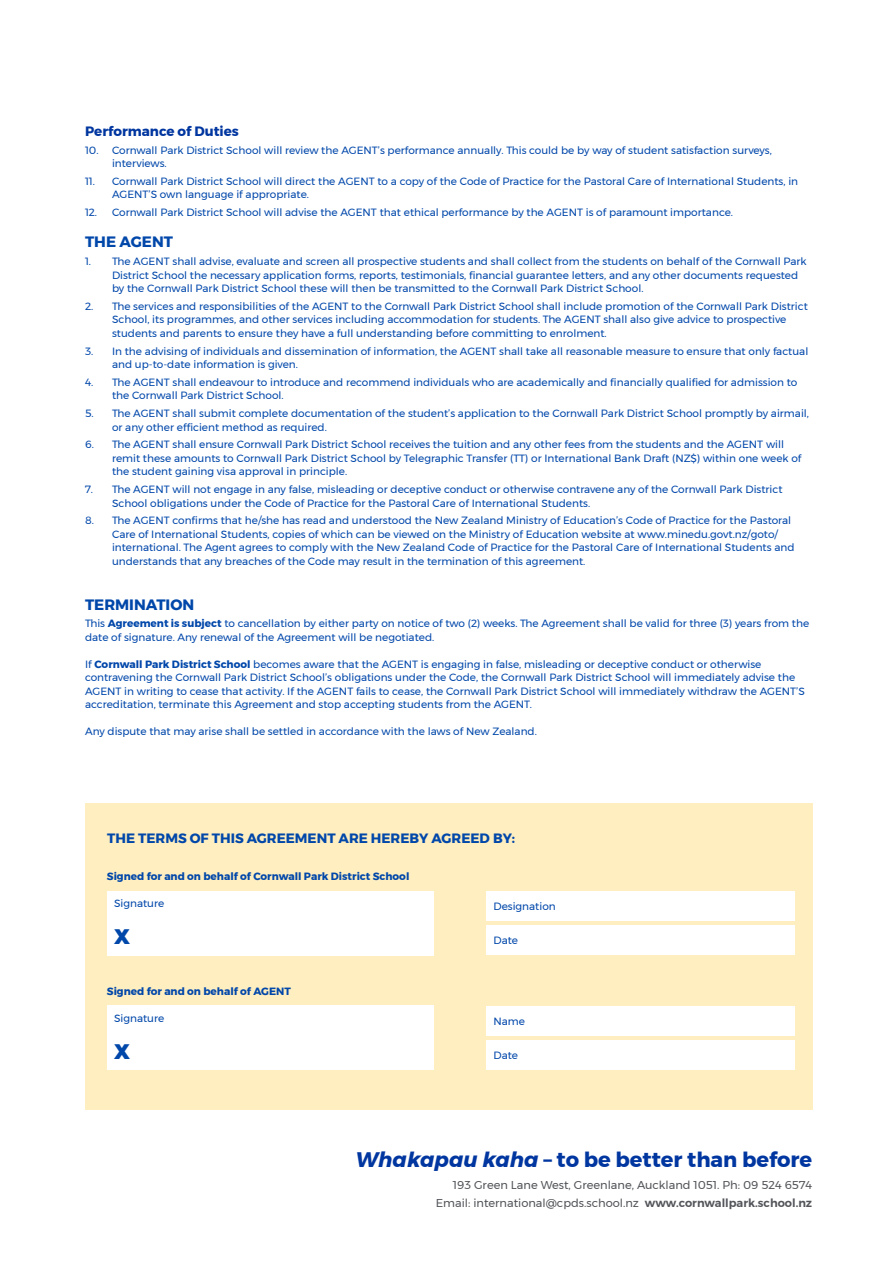
<style>
.page{position:relative;width:893px;height:1263px;background:#fff}
.page>*{position:absolute;margin:0;border:0;box-sizing:border-box;transform-origin:0 0}
.t1{font:700 21px "Montserrat";color:#0036a0}
.t2{font:800 21px "Montserrat";color:#0047aa}
.t3{font:700 15px "Montserrat";color:#0047aa}
.t4{font:700 13.5px "Montserrat";color:#0047aa}
.t5{font:700 13.5px "Montserrat";color:#0036a0}
.t6{font:11.4px/18px "Montserrat";color:#54555a;text-align:right}
.t7{font:10.5px/13.5px "Montserrat";color:#0047aa}
.t8{font:700 10.5px "Montserrat";color:#0047aa}
.s1{font-weight:700}
.s2{font-style:italic}
.s3{font-weight:600}
</style>
<div class="page">
<div style="left:85px;top:804px;width:728px;height:306px;background:#ffeebf"></div>
<div style="left:486px;top:925px;width:308px;height:30px;background:#fff"></div>
<div style="left:486px;top:891px;width:308px;height:30px;background:#fff"></div>
<div style="left:107px;top:891px;width:327px;height:64px;background:#fff"></div>
<div style="left:486px;top:1040px;width:308px;height:30px;background:#fff"></div>
<div style="left:486px;top:1006px;width:308px;height:30px;background:#fff"></div>
<div style="left:107px;top:1006px;width:327px;height:64px;background:#fff"></div>
<p class="t5" style="left:85px;top:120px;width:155px">Performance of Duties</p>
<p class="t7" style="left:112px;top:143px;width:661px;text-indent:-27px">10. Cornwall Park District School will review the AGENT’s performance annually. This could be by way of student satisfaction surveys, interviews.</p>
<p class="t7" style="left:112px;top:174px;width:688px;text-indent:-27px">11. Cornwall Park District School will direct the AGENT to a copy of the Code of Practice for the Pastoral Care of International Students, in<br>AGENT’S own language if appropriate.</p>
<p class="t7" style="left:85px;top:205px;width:649px">12. Cornwall Park District School will advise the AGENT that ethical performance by the AGENT is of paramount importance.</p>
<h2 class="t3" style="left:85px;top:230px;width:90px">THE AGENT</h2>
<p class="t7" style="left:112px;top:254px;width:696px;text-indent:-27px">1. The AGENT shall advise, evaluate and screen all prospective students and shall collect from the students on behalf of the Cornwall Park<br>District School the necessary application forms, reports, testimonials, financial guarantee letters, and any other documents requested by the Cornwall Park District School these will then be transmitted to the Cornwall Park District School.</p>
<p class="t7" style="left:112px;top:299px;width:697px;text-indent:-27px">2. The services and responsibilities of the AGENT to the Cornwall Park District School shall include promotion of the Cornwall Park District<br>School, its programmes, and other services including accommodation for students. The AGENT shall also give advice to prospective students and parents to ensure they have a full understanding before committing to enrolment.</p>
<p class="t7" style="left:112px;top:344px;width:698px;text-indent:-27px">3. In the advising of individuals and dissemination of information, the AGENT shall take all reasonable measure to ensure that only factual and up-to-date information is given.</p>
<p class="t7" style="left:112px;top:375px;width:687px;text-indent:-27px">4. The AGENT shall endeavour to introduce and recommend individuals who are academically and financially qualified for admission to the Cornwall Park District School.</p>
<p class="t7" style="left:112px;top:406px;width:698px;text-indent:-27px">5. The AGENT shall submit complete documentation of the student’s application to the Cornwall Park District School promptly by airmail, or any other efficient method as required.</p>
<p class="t7" style="left:112px;top:438px;width:691px;text-indent:-27px">6. The AGENT shall ensure Cornwall Park District School receives the tuition and any other fees from the students and the AGENT will remit these amounts to Cornwall Park District School by Telegraphic Transfer (TT) or International Bank Draft (NZ$) within one week of the student gaining visa approval in principle.</p>
<p class="t7" style="left:112px;top:482px;width:672px;text-indent:-27px">7. The AGENT will not engage in any false, misleading or deceptive conduct or otherwise contravene any of the Cornwall Park District<br>School obligations under the Code of Practice for the Pastoral Care of International Students.</p>
<p class="t7" style="left:112px;top:514px;width:684px;text-indent:-27px">8. The AGENT confirms that he/she has read and understood the New Zealand Ministry of Education’s Code of Practice for the Pastoral Care of International Students, copies of which can be viewed on the Ministry of Education website at www.minedu.govt.nz/goto/ international. The Agent agrees to comply with the New Zealand Code of Practice for the Pastoral Care of International Students and understands that any breaches of the Code may result in the termination of this agreement.</p>
<h2 class="t3" style="left:85px;top:592px;width:111px">TERMINATION</h2>
<p class="t7" style="left:85px;top:617px;width:726px">This <span class="s1">Agreement is subject</span> to cancellation by either party on notice of two (2) weeks. The Agreement shall be valid for three (3) years from the date of signature. Any renewal of the Agreement will be negotiated.</p>
<p class="t7" style="left:85px;top:657px;width:721px">If <span class="s1">Cornwall Park District School</span> becomes aware that the AGENT is engaging in false, misleading or deceptive conduct or otherwise contravening the Cornwall Park District School’s obligations under the Code, the Cornwall Park District School will immediately advise the AGENT in writing to cease that activity. If the AGENT fails to cease, the Cornwall Park District School will immediately withdraw the AGENT’S accreditation, terminate this Agreement and stop accepting students from the AGENT.</p>
<p class="t7" style="left:85px;top:725px;width:453px">Any dispute that may arise shall be settled in accordance with the laws of New Zealand.</p>
<p class="t4" style="left:107px;top:828px;width:409px">THE TERMS OF THIS AGREEMENT ARE HEREBY AGREED BY:</p>
<p class="t8" style="left:107px;top:868px;width:304px">Signed for and on behalf of Cornwall Park District School</p>
<p class="t7" style="left:114px;top:897px;width:52px">Signature</p>
<h1 class="t2" style="left:114px;top:919px;width:17px">X</h1>
<p class="t8" style="left:107px;top:982px;width:185px">Signed for and on behalf of AGENT</p>
<p class="t7" style="left:114px;top:1012px;width:52px">Signature</p>
<h1 class="t2" style="left:114px;top:1034px;width:17px">X</h1>
<p class="t7" style="left:493px;top:899px;width:64px">Designation</p>
<p class="t7" style="left:493px;top:934px;width:26px">Date</p>
<p class="t7" style="left:493px;top:1014px;width:33px">Name</p>
<p class="t7" style="left:493px;top:1049px;width:26px">Date</p>
<h1 class="t1" style="left:356px;top:1143px;width:458px"><span class="s2">Whakapau kaha</span> – to be better than before</h1>
<p class="t6" style="left:436px;top:1176px;width:378px">193 Green Lane West, Greenlane, Auckland 1051. Ph: 09 524 6574<br>Email: international@cpds.school.nz <span class="s3">www.cornwallpark.school.nz</span></p>
</div>
